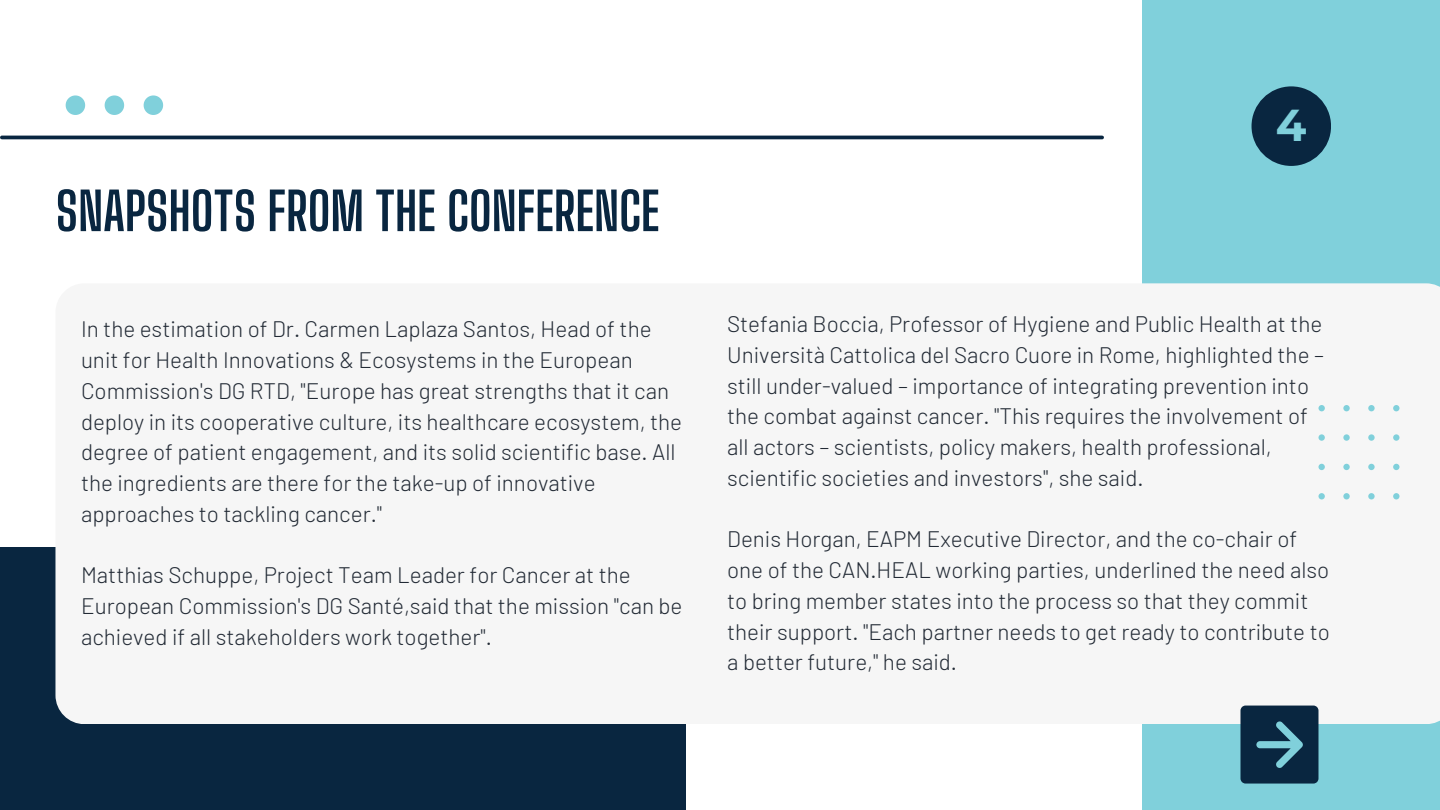
<style>
.page{position:relative;width:1440px;height:810px;background:#fff}
.page>*{position:absolute;margin:0;border:0;box-sizing:border-box;transform-origin:0 0}
.t1{font:700 52px "Big Shoulders Display";color:#092640}
.t2{font:700 44.5px "Montserrat";color:#80d0db}
.t3{font:300 22.4px/30.8px "Barlow";color:#222a35}
</style>
<div class="page">
<div style="left:1143px;top:0;width:297px;height:810px;background:#80d0db"></div>
<div style="left:0;top:548px;width:686px;height:262px;background:#092640"></div>
<div style="left:55px;top:283px;width:1385px;height:441px;background:#f6f6f6"></div>
<svg style="left:1318px;top:405px;width:82px;height:94px;background:#eef3f4"></svg>
<div style="left:1240px;top:706px;width:78px;height:78px;background:#092640;border-radius:5px"></div>
<svg style="left:1256px;top:721px;width:47px;height:47px"></svg>
<svg style="left:105px;top:95px;width:19px;height:20px"></svg>
<svg style="left:66px;top:95px;width:19px;height:20px"></svg>
<svg style="left:144px;top:95px;width:19px;height:20px"></svg>
<hr style="left:2px;top:136px;width:1100px;height:3px;background:#092640">
<div style="left:1252px;top:86px;width:79px;height:80px;background:#092640;border-radius:50%"></div>
<h1 class="t1" style="left:55px;top:180px;width:606px">SNAPSHOTS FROM THE CONFERENCE</h1>
<p class="t3" style="left:81px;top:313px;width:603px">In the estimation of Dr. Carmen Laplaza Santos, Head of the unit for Health Innovations &amp; Ecosystems in the European Commission's DG RTD, "Europe has great strengths that it can deploy in its cooperative culture, its healthcare ecosystem, the degree of patient engagement, and its solid scientific base. All the ingredients are there for the take-up of innovative approaches to tackling cancer."</p>
<p class="t3" style="left:81px;top:559px;width:603px">Matthias Schuppe, Project Team Leader for Cancer at the<br>European Commission's DG Santé,said that the mission "can be achieved if all stakeholders work together".</p>
<h2 class="t2" style="left:1276px;top:97px;width:32px">4</h2>
<p class="t3" style="left:727px;top:308px;width:598px">Stefania Boccia, Professor of Hygiene and Public Health at the Università Cattolica del Sacro Cuore in Rome, highlighted the – still under-valued – importance of integrating prevention into the combat against cancer. "This requires the involvement of all actors – scientists, policy makers, health professional, scientific societies and investors", she said.</p>
<p class="t3" style="left:727px;top:523px;width:604px">Denis Horgan, EAPM Executive Director, and the co-chair of one of the CAN.HEAL working parties, underlined the need also to bring member states into the process so that they commit their support. "Each partner needs to get ready to contribute to a better future," he said.</p>
</div>
